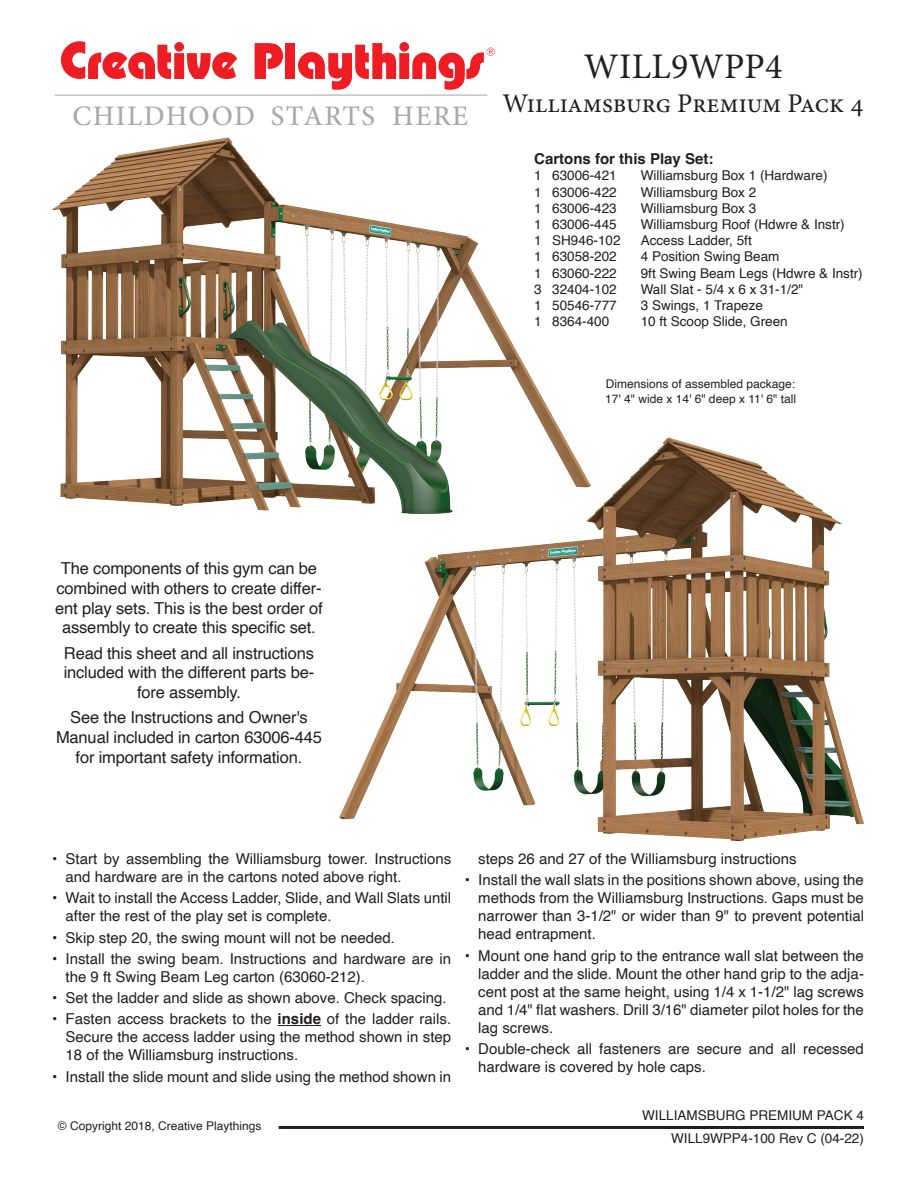
<style>
.page{position:relative;width:918px;height:1188px;background:#fff}
.page>*{position:absolute;margin:0;border:0;box-sizing:border-box;transform-origin:0 0}
.t1{font:36px "Minion Pro";letter-spacing:.01em;color:#231f20}
.t2{font:500 28.2px "Minion Pro";letter-spacing:.05em;color:#a8a9ad}
.t3{font:27px "Minion Pro";letter-spacing:-.005em;color:#231f20}
.t4{font:16.5px/19.8px "Helvetica";letter-spacing:-.01em;color:#231f20;text-align:center}
.t5{font:15px/18px "Helvetica";color:#231f20}
.t6{font:700 15px "Helvetica";color:#231f20}
.t7{font:13.5px/23.7px "Helvetica";color:#231f20;text-align:right}
.t8{font:12px/14.4px "Helvetica";color:#231f20}
.s1{font-weight:700}
</style>
<div class="page">
<hr style="left:279px;top:1126px;width:585px;height:3px;background:#231f20">
<svg style="left:255px;top:43px;width:28px;height:36px"></svg>
<div style="left:285px;top:43px;width:10px;height:36px;background:#ee1d23"></div>
<svg style="left:61px;top:41px;width:176px;height:38px"></svg>
<svg style="left:298px;top:42px;width:197px;height:48px"></svg>
<hr style="left:55px;top:95px;width:432px;height:1px;background:#a8a9ad">
<img style="left:339px;top:437px;width:525px;height:404px">
<img style="left:52px;top:138px;width:538px;height:375px">
<hr style="left:278px;top:1025px;width:43px;height:1px;background:#231f20">
<h2 class="t2" style="left:72px;top:97px;width:397px">CHILDHOOD STARTS HERE</h2>
<h1 class="t1" style="left:584px;top:43px;width:200px">WILL9WPP4</h1>
<h3 class="t3" style="left:503px;top:86px;width:362px">Williamsburg Premium Pack 4</h3>
<p class="t6" style="left:534px;top:150px;width:181px">Cartons for this Play Set:</p>
<p class="t7" style="left:534px;top:164px;width:84px">1 63006-421</p>
<p class="t7" style="left:641px;top:164px;width:188px">Williamsburg Box 1 (Hardware)</p>
<p class="t7" style="left:534px;top:180px;width:84px">1 63006-422</p>
<p class="t7" style="left:641px;top:180px;width:117px">Williamsburg Box 2</p>
<p class="t7" style="left:534px;top:197px;width:84px">1 63006-423</p>
<p class="t7" style="left:641px;top:197px;width:117px">Williamsburg Box 3</p>
<p class="t7" style="left:534px;top:213px;width:84px">1 63006-445</p>
<p class="t7" style="left:641px;top:213px;width:206px">Williamsburg Roof (Hdwre &amp; Instr)</p>
<p class="t7" style="left:534px;top:229px;width:88px">1 SH946-102</p>
<p class="t7" style="left:641px;top:229px;width:113px">Access Ladder, 5ft</p>
<p class="t7" style="left:534px;top:245px;width:84px">1 63058-202</p>
<p class="t7" style="left:641px;top:245px;width:140px">4 Position Swing Beam</p>
<p class="t7" style="left:534px;top:261px;width:84px">1 63060-222</p>
<p class="t7" style="left:641px;top:261px;width:224px">9ft Swing Beam Legs (Hdwre &amp; Instr)</p>
<p class="t7" style="left:534px;top:278px;width:84px">3 32404-102</p>
<p class="t7" style="left:641px;top:278px;width:164px">Wall Slat - 5/4 x 6 x 31-1/2"</p>
<p class="t7" style="left:534px;top:294px;width:84px">1 50546-777</p>
<p class="t7" style="left:641px;top:294px;width:124px">3 Swings, 1 Trapeze</p>
<p class="t7" style="left:534px;top:310px;width:77px">1 8364-400</p>
<p class="t7" style="left:641px;top:310px;width:149px">10 ft Scoop Slide, Green</p>
<p class="t8" style="left:605px;top:377px;width:192px">Dimensions of assembled package:<br>17' 4" wide x 14' 6" deep x 11' 6" tall</p>
<p class="t4" style="left:55px;top:559px;width:269px">The components of this gym can be combined with others to create differ&shy;ent play sets. This is the best order of assembly to create this specific set.</p>
<p class="t4" style="left:64px;top:643px;width:252px">Read this sheet and all instructions included with the different parts be&shy;fore assembly.</p>
<p class="t4" style="left:56px;top:708px;width:267px">See the Instructions and Owner's<br>Manual included in carton 63006-445 for important safety information.</p>
<p class="t5" style="left:66px;top:850px;width:387px;text-indent:-14px">• Start by assembling the Williamsburg tower. Instructions and hardware are in the cartons noted above right.</p>
<p class="t5" style="left:66px;top:890px;width:387px;text-indent:-14px">• Wait to install the Access Ladder, Slide, and Wall Slats until after the rest of the play set is complete.</p>
<p class="t5" style="left:52px;top:929px;width:344px">• Skip step 20, the swing mount will not be needed.</p>
<p class="t5" style="left:66px;top:950px;width:387px;text-indent:-14px">• Install the swing beam. Instructions and hardware are in the 9 ft Swing Beam Leg carton (63060-212).</p>
<p class="t5" style="left:52px;top:989px;width:396px">• Set the ladder and slide as shown above. Check spacing.</p>
<p class="t5" style="left:66px;top:1011px;width:387px;text-align:justify;text-indent:-14px">• Fasten access brackets to the <span class="s1">inside</span> of the ladder rails.<br>Secure the access ladder using the method shown in step 18 of the Williamsburg instructions.</p>
<p class="t5" style="left:52px;top:1068px;width:401px">• Install the slide mount and slide using the method shown in</p>
<p class="t8" style="left:58px;top:1119px;width:205px">© Copyright 2018, Creative Playthings</p>
<p class="t5" style="left:478px;top:850px;width:320px">steps 26 and 27 of the Williamsburg instructions</p>
<p class="t5" style="left:478px;top:872px;width:387px;text-align:justify;text-indent:-14px">• Install the wall slats in the positions shown above, using the methods from the Williamsburg Instructions. Gaps must be narrower than 3-1/2" or wider than 9" to prevent potential head entrapment.</p>
<p class="t5" style="left:478px;top:947px;width:387px;text-align:justify;text-indent:-14px">• Mount one hand grip to the entrance wall slat between the ladder and the slide. Mount the other hand grip to the adja&shy;cent post at the same height, using 1/4 x 1-1/2" lag screws and 1/4" flat washers. Drill 3/16" diameter pilot holes for the lag screws.</p>
<p class="t5" style="left:478px;top:1040px;width:387px;text-indent:-14px">• Double-check all fasteners are secure and all recessed hardware is covered by hole caps.</p>
<p class="t7" style="left:642px;top:1103px;width:223px">WILLIAMSBURG PREMIUM PACK 4<br>WILL9WPP4-100 Rev C (04-22)</p>
</div>
